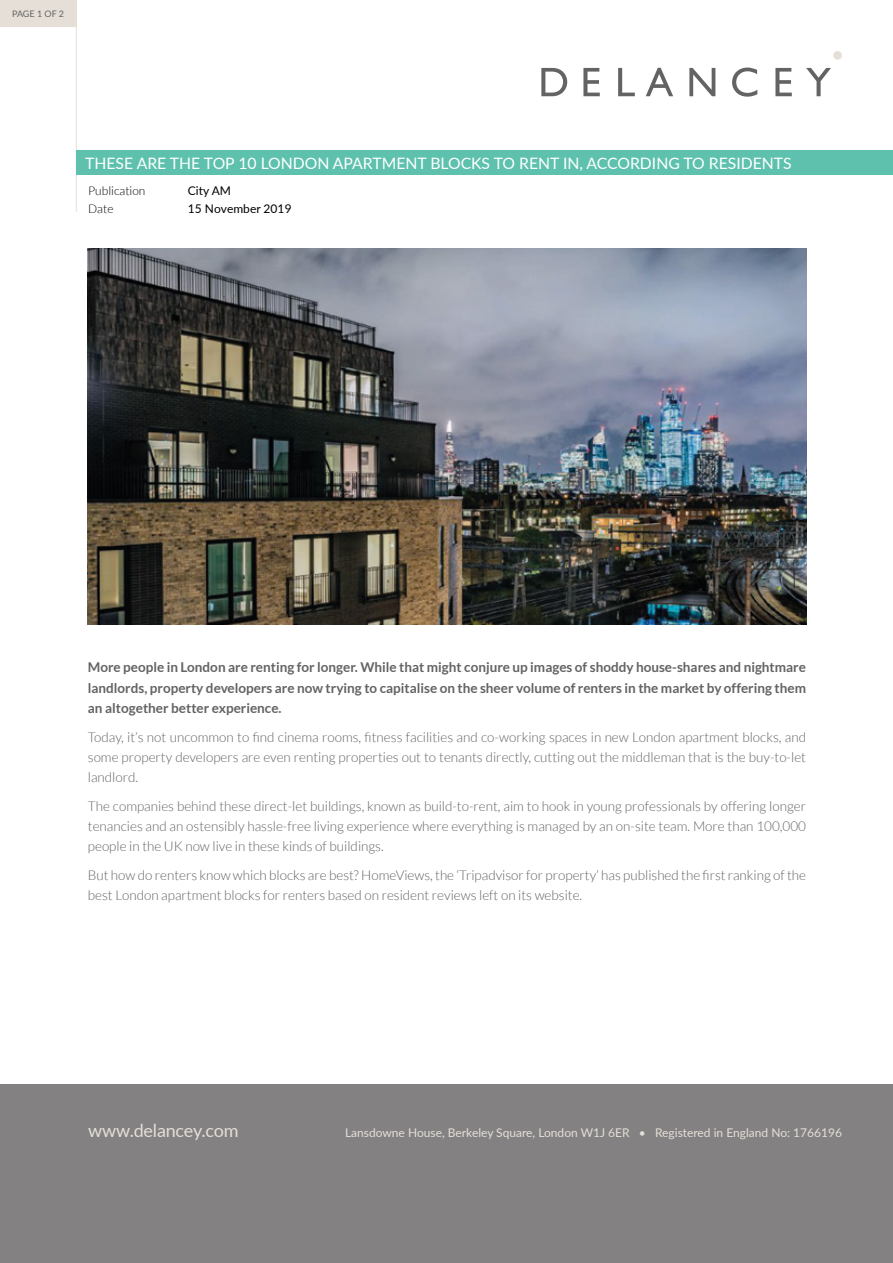
<style>
.page{position:relative;width:893px;height:1263px;background:#fff}
.page>*{position:absolute;margin:0;border:0;box-sizing:border-box;transform-origin:0 0}
.t1{font:18px "Lato";letter-spacing:-.01em;color:#e5dfd7}
.t2{font:15.75px "Lato";color:#fff}
.t3{font:300 13.5px/20.2px "Lato";color:#646263;text-align:justify}
.t4{font:700 13.5px/20.2px "Lato";color:#646263;text-align:justify}
.t5{font:12px "Lato";color:#e5dfd7}
.t6{font:12px/18px "Lato";color:#000}
.t7{font:300 12px/18px "Lato";color:#000}
.t8{font:9px "Lato";letter-spacing:-.01em;color:#646263}
</style>
<div class="page">
<div style="left:0;top:1084px;width:893px;height:179px;background:#838182"></div>
<div style="left:833px;top:51px;width:9px;height:9px;background:#e5dfd7;border-radius:50%"></div>
<svg style="left:541px;top:68px;width:26px;height:28px"></svg>
<svg style="left:583px;top:68px;width:17px;height:28px"></svg>
<svg style="left:618px;top:68px;width:17px;height:28px"></svg>
<svg style="left:646px;top:68px;width:27px;height:28px"></svg>
<svg style="left:689px;top:68px;width:26px;height:28px"></svg>
<svg style="left:732px;top:68px;width:25px;height:29px"></svg>
<svg style="left:775px;top:68px;width:17px;height:28px"></svg>
<svg style="left:806px;top:68px;width:25px;height:28px"></svg>
<hr style="left:76px;top:0;width:1px;height:212px;background:#e5dfd7">
<div style="left:77px;top:151px;width:816px;height:24px;background:#5dc1ad"></div>
<div style="left:0;top:0;width:76px;height:27px;background:#e5dfd7"></div>
<img style="left:88px;top:248px;width:718px;height:376px">
<p class="t8" style="left:12px;top:7px;width:54px">PAGE 1 OF 2</p>
<p class="t2" style="left:85px;top:152px;width:708px">THESE ARE THE TOP 10 LONDON APARTMENT BLOCKS TO RENT IN, ACCORDING TO RESIDENTS</p>
<p class="t7" style="left:88px;top:182px;width:59px">Publication<br>Date</p>
<p class="t6" style="left:188px;top:182px;width:105px">City AM<br>15 November 2019</p>
<p class="t4" style="left:88px;top:657px;width:720px">More people in London are renting for longer. While that might conjure up images of shoddy house-shares and nightmare landlords, property developers are now trying to capitalise on the sheer volume of renters in the market by offering them an altogether better experience.</p>
<p class="t3" style="left:88px;top:727px;width:720px">Today, it’s not uncommon to find cinema rooms, fitness facilities and co-working spaces in new London apartment blocks, and some property developers are even renting properties out to tenants directly, cutting out the middleman that is the buy-to-let landlord.</p>
<p class="t3" style="left:88px;top:796px;width:720px">The companies behind these direct-let buildings, known as build-to-rent, aim to hook in young professionals by offering longer tenancies and an ostensibly hassle-free living experience where everything is managed by an on-site team. More than 100,000 people in the UK now live in these kinds of buildings.</p>
<p class="t3" style="left:88px;top:865px;width:720px">But how do renters know which blocks are best? HomeViews, the ‘Tripadvisor for property’ has published the first ranking of the best London apartment blocks for renters based on resident reviews left on its website.</p>
<h1 class="t1" style="left:88px;top:1118px;width:152px">www.delancey.com</h1>
<p class="t5" style="left:345px;top:1124px;width:498px">Lansdowne House, Berkeley Square, London W1J 6ER • Registered in England No: 1766196</p>
</div>
